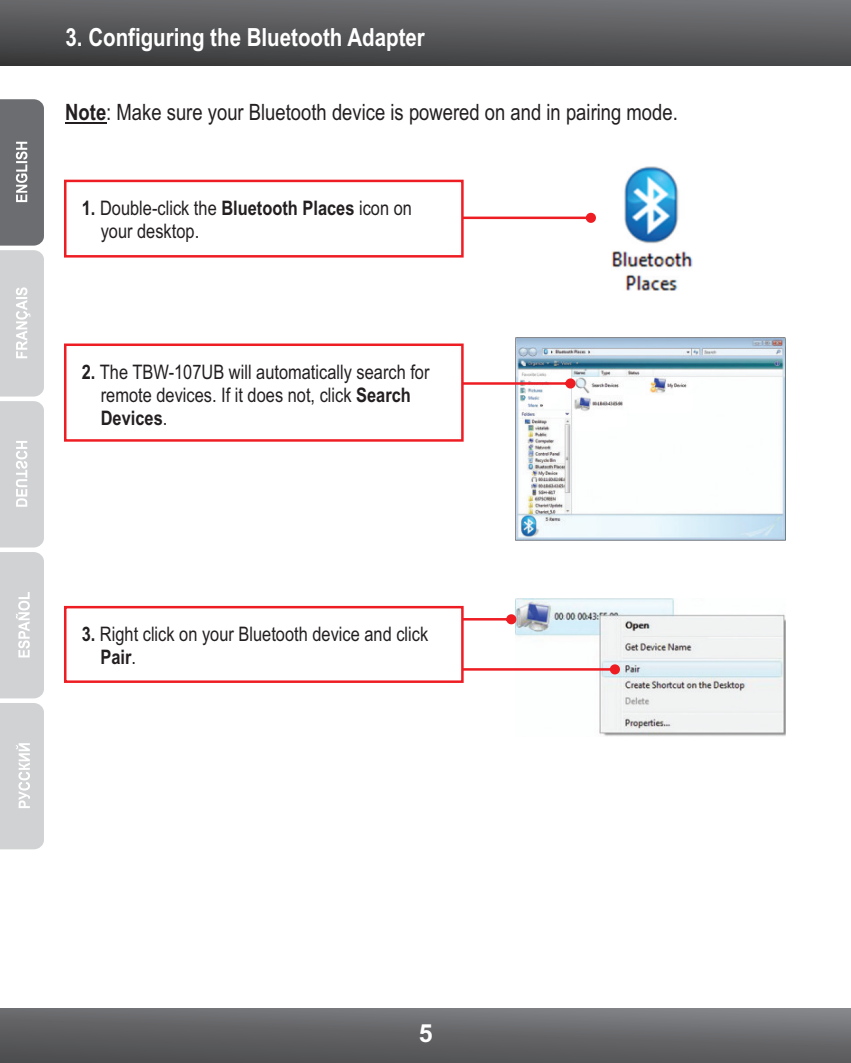
<style>
.page{position:relative;width:851px;height:1063px;background:#fff}
.page>*{position:absolute;margin:0;border:0;box-sizing:border-box;transform-origin:0 0}
.t1{font:700 25px "Arial Narrow";color:#fff}
.t2{font:700 25px "Arial";color:#fff}
.t3{font:22.5px "Arial Narrow";color:#231f20}
.t4{font:20px/22.8px "Arial Narrow";color:#231f20}
.s1{font-weight:700}
</style>
<div class="page">
<div style="left:0;top:0;width:850px;height:65px;background:linear-gradient(to bottom,#717175,#404142)"></div>
<div style="left:0;top:1009px;width:850px;height:54px;background:linear-gradient(to bottom,#77787c,#525254)"></div>
<svg style="left:0;top:99px;width:44px;height:750px;background:#c2c3c5"></svg>
<hr style="left:65px;top:122px;width:41px;height:1px;background:#231f20">
<img style="left:611px;top:167px;width:81px;height:123px">
<svg style="left:64px;top:179px;width:532px;height:79px"></svg>
<img style="left:515px;top:338px;width:270px;height:202px">
<svg style="left:465px;top:378px;width:110px;height:11px"></svg>
<svg style="left:64px;top:343px;width:401px;height:99px"></svg>
<img style="left:515px;top:599px;width:270px;height:137px">
<svg style="left:64px;top:605px;width:556px;height:79px"></svg>
<p class="t1" style="left:66px;top:27px;width:361px">3. Configuring the Bluetooth Adapter</p>
<p class="t3" style="left:65px;top:104px;width:614px"><span class="s1">Note</span>: Make sure your Bluetooth device is powered on and in pairing mode.</p>
<p class="t4" style="left:101px;top:198px;width:313px;text-indent:-19px"><span class="s1">1.</span> Double-click the <span class="s1">Bluetooth Places</span> icon on your desktop.</p>
<p class="t4" style="left:101px;top:362px;width:330px;text-indent:-19px"><span class="s1">2.</span> The TBW-107UB will automatically search for remote devices. If it does not, click <span class="s1">Search<br>Devices</span>.</p>
<p class="t4" style="left:100px;top:625px;width:329px;text-indent:-19px"><span class="s1">3.</span> Right click on your Bluetooth device and click<br><span class="s1">Pair</span>.</p>
<p class="t2" style="left:419px;top:1023px;width:15px">5</p>
</div>
